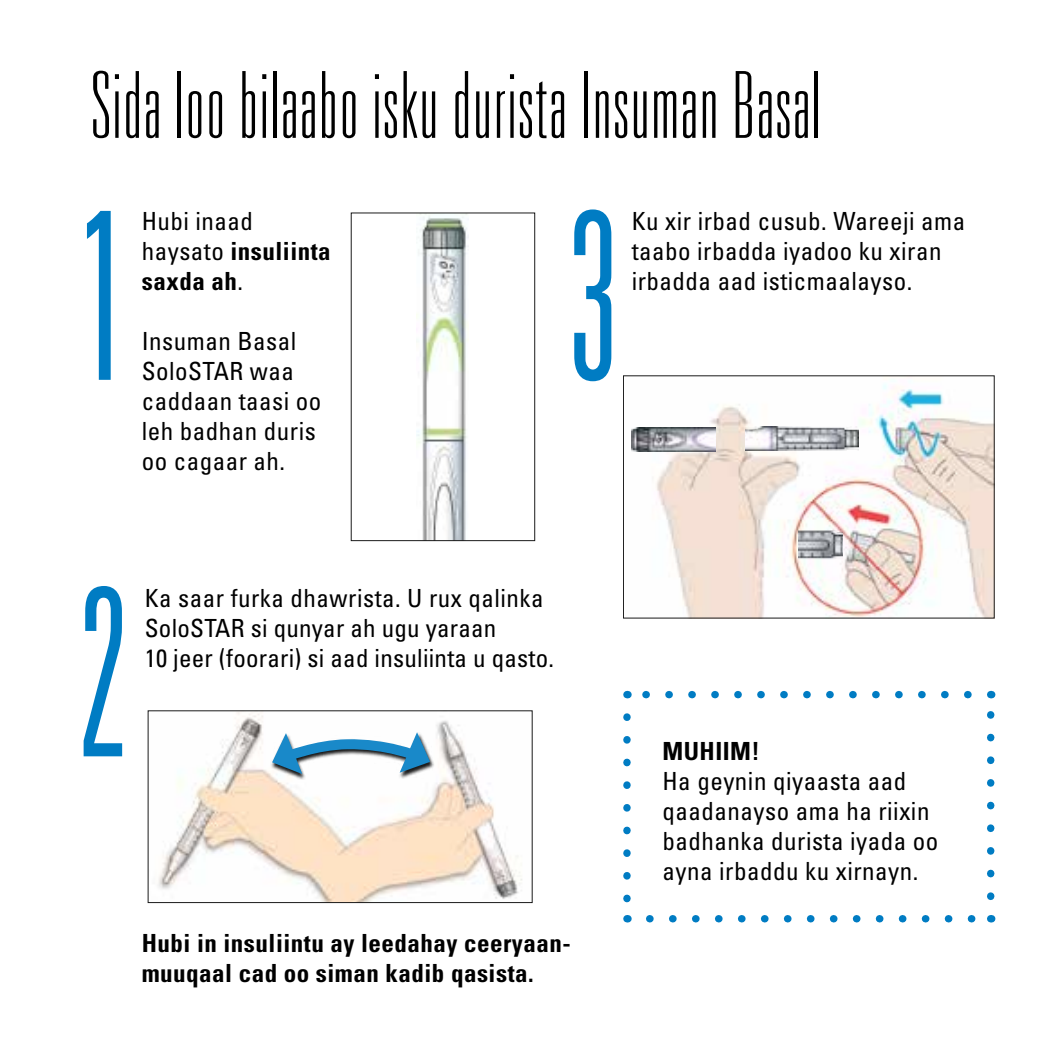
<style>
.page{position:relative;width:1063px;height:1063px;background:#fff}
.page>*{position:absolute;margin:0;border:0;box-sizing:border-box;transform-origin:0 0}
.t1{font:300 ultra-condensed 234px "Univers LT Std";color:#007cc3;scale:.77 1}
.t2{font:100 ultra-condensed 92.5px "Univers LT Std";letter-spacing:.02em;color:#000}
.t3{font:condensed 25px/30px "Univers LT Std";letter-spacing:.02em;color:#000}
.t4{font:700 condensed 25px/30px "Univers LT Std";letter-spacing:.02em;color:#000}
.s1{font-weight:700}
</style>
<div class="page">
<img style="left:416px;top:216px;width:53px;height:323px">
<img style="left:158px;top:712px;width:364px;height:189px">
<div style="left:148px;top:710px;width:385px;height:193px;border:1px solid #000"></div>
<svg style="left:270px;top:732px;width:165px;height:48px"></svg>
<svg style="left:272px;top:732px;width:158px;height:42px"></svg>
<svg style="left:623px;top:717px;width:8px;height:186px"></svg>
<svg style="left:650px;top:915px;width:326px;height:8px"></svg>
<svg style="left:987px;top:711px;width:7px;height:185px"></svg>
<svg style="left:642px;top:691px;width:326px;height:7px"></svg>
<img style="left:632px;top:384px;width:360px;height:232px">
<img style="left:631px;top:427px;width:85px;height:24px">
<img style="left:746px;top:426px;width:113px;height:24px">
<img style="left:798px;top:530px;width:45px;height:30px">
<h2 class="t2" style="left:91px;top:58px;width:731px">Sida loo bilaabo isku durista Insuman Basal</h2>
<h1 class="t1" style="left:78px;top:175px;width:66px">1</h1>
<p class="t3" style="left:142px;top:206px;width:191px">Hubi inaad haysato <span class="s1">insuliinta saxda ah</span>.</p>
<p class="t3" style="left:142px;top:326px;width:181px">Insuman Basal<br>SoloSTAR waa caddaan taasi oo leh badhan duris oo cagaar ah.</p>
<h1 class="t1" style="left:568px;top:175px;width:66px">3</h1>
<p class="t3" style="left:632px;top:206px;width:335px">Ku xir irbad cusub. Wareeji ama taabo irbadda iyadoo ku xiran irbadda aad isticmaalayso.</p>
<h1 class="t1" style="left:78px;top:552px;width:66px">2</h1>
<p class="t3" style="left:145px;top:582px;width:411px">Ka saar furka dhawrista. U rux qalinka<br>SoloSTAR si qunyar ah ugu yaraan<br>10 jeer (foorari) si aad insuliinta u qasto.</p>
<p class="t4" style="left:142px;top:928px;width:431px">Hubi in insuliintu ay leedahay ceeryaan&shy;muuqaal cad oo siman kadib qasista.</p>
<p class="t4" style="left:663px;top:736px;width:99px">MUHIIM!</p>
<p class="t3" style="left:663px;top:766px;width:277px">Ha geynin qiyaasta aad qaadanayso ama ha riixin badhanka durista iyada oo ayna irbaddu ku xirnayn.</p>
</div>
